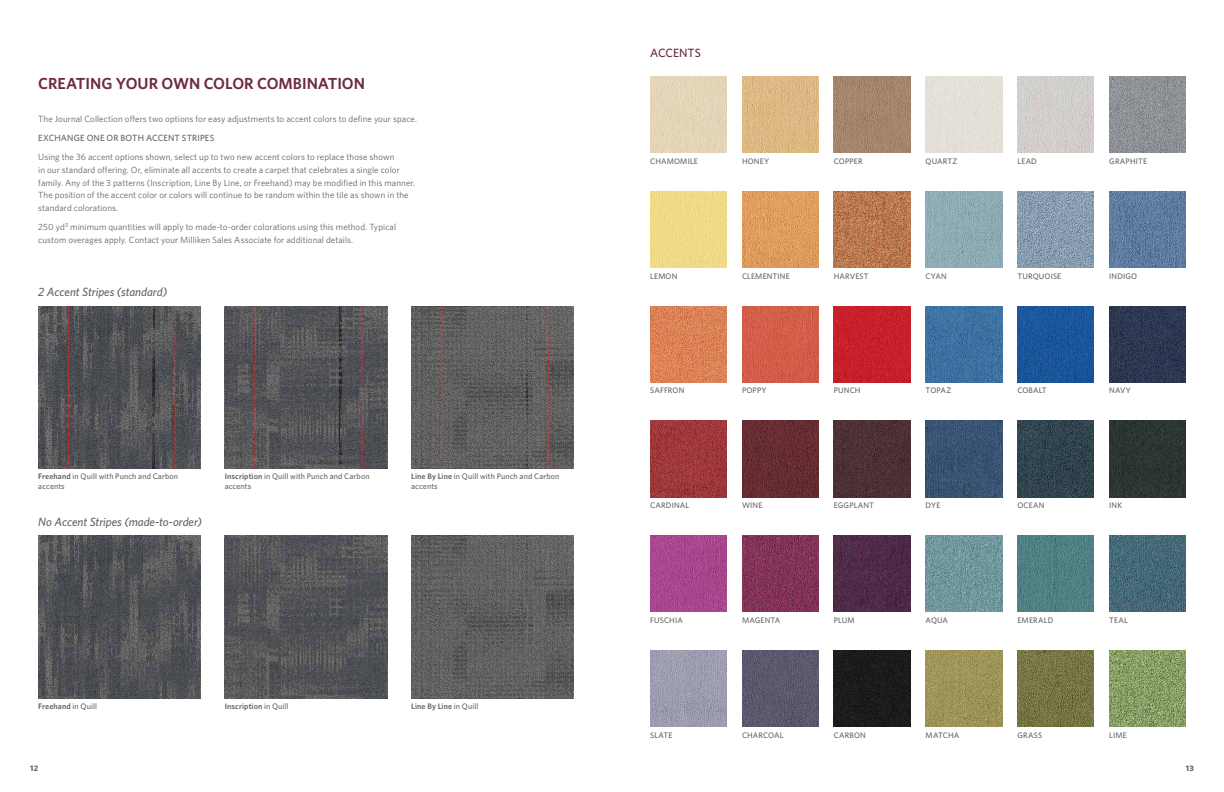
<style>
.page{position:relative;width:1224px;height:792px;background:#fff}
.page>*{position:absolute;margin:0;border:0;box-sizing:border-box;transform-origin:0 0}
.t1{font:600 16px "Whitney";color:#6d2b3e}
.t2{font:italic 500 12px "Whitney";letter-spacing:-.005em;color:#636365}
.t3{font:500 12px "Whitney";letter-spacing:-.005em;color:#6d2b3e}
.t4{font:9px/12.8px "Whitney";letter-spacing:.01em;color:#636365}
.t5{font:500 9px "Whitney";letter-spacing:.015em;color:#636365}
.t6{font:500 8px/10px "Whitney";letter-spacing:.015em;color:#636365}
.t7{font:600 8px "Whitney";letter-spacing:.015em;color:#636365}
.t8{font:700 8px "Whitney";color:#636365}
.s1{font-weight:600}
.s2{font-weight:500}
</style>
<div class="page">
<img style="left:650px;top:76px;width:77px;height:77px">
<img style="left:742px;top:76px;width:77px;height:77px">
<img style="left:834px;top:76px;width:76px;height:77px">
<div style="left:926px;top:76px;width:76px;height:77px;background:#e4e0d7"></div>
<img style="left:1017px;top:76px;width:77px;height:77px">
<img style="left:1109px;top:76px;width:77px;height:77px">
<div style="left:650px;top:191px;width:77px;height:77px;background:#f0da87"></div>
<img style="left:742px;top:191px;width:77px;height:77px">
<img style="left:834px;top:191px;width:76px;height:77px">
<img style="left:926px;top:191px;width:76px;height:77px">
<img style="left:1017px;top:191px;width:77px;height:77px">
<img style="left:1109px;top:191px;width:77px;height:77px">
<img style="left:650px;top:306px;width:77px;height:76px">
<img style="left:742px;top:306px;width:77px;height:76px">
<img style="left:834px;top:306px;width:76px;height:76px">
<img style="left:926px;top:306px;width:76px;height:76px">
<img style="left:1017px;top:306px;width:77px;height:76px">
<img style="left:1109px;top:306px;width:77px;height:76px">
<img style="left:650px;top:421px;width:77px;height:76px">
<img style="left:742px;top:421px;width:77px;height:76px">
<img style="left:834px;top:421px;width:76px;height:76px">
<img style="left:926px;top:421px;width:76px;height:76px">
<img style="left:1017px;top:421px;width:77px;height:76px">
<img style="left:1109px;top:421px;width:77px;height:76px">
<img style="left:650px;top:536px;width:77px;height:76px">
<img style="left:742px;top:536px;width:77px;height:76px">
<img style="left:834px;top:536px;width:76px;height:76px">
<img style="left:926px;top:536px;width:76px;height:76px">
<img style="left:1017px;top:536px;width:77px;height:76px">
<img style="left:1109px;top:536px;width:77px;height:76px">
<img style="left:650px;top:650px;width:77px;height:77px">
<img style="left:742px;top:650px;width:77px;height:77px">
<img style="left:834px;top:650px;width:76px;height:77px">
<img style="left:926px;top:650px;width:76px;height:77px">
<img style="left:1017px;top:650px;width:77px;height:77px">
<img style="left:1109px;top:650px;width:77px;height:77px">
<img style="left:38px;top:306px;width:163px;height:163px">
<img style="left:225px;top:306px;width:162px;height:163px">
<img style="left:411px;top:306px;width:163px;height:163px">
<img style="left:38px;top:536px;width:163px;height:162px">
<img style="left:225px;top:536px;width:162px;height:162px">
<img style="left:411px;top:536px;width:163px;height:162px">
<h1 class="t1" style="left:38px;top:73px;width:328px">CREATING YOUR OWN COLOR COMBINATION</h1>
<p class="t4" style="left:38px;top:112px;width:380px">The Journal Collection offers two options for easy adjustments to accent colors to define your space.</p>
<p class="t5" style="left:38px;top:132px;width:178px">EXCHANGE ONE OR BOTH ACCENT STRIPES</p>
<p class="t4" style="left:38px;top:150px;width:379px">Using the 36 accent options shown, select up to two new accent colors to replace those shown<br>in our standard offering. Or, eliminate all accents to create a carpet that celebrates a single color family. Any of the 3 patterns (Inscription, Line By Line, or Freehand) may be modified in this manner.<br>The position of the accent color or colors will continue to be random within the tile as shown in the standard colorations.</p>
<p class="t4" style="left:38px;top:221px;width:359px">250 yd² minimum quantities will apply to made-to-order colorations using this method. Typical custom overages apply. Contact your Milliken Sales Associate for additional details.</p>
<h2 class="t2" style="left:38px;top:284px;width:131px">2 Accent Stripes (standard)</h2>
<p class="t6" style="left:38px;top:472px;width:141px"><span class="s1">Freehand</span> in Quill with Punch and Carbon accents</p>
<p class="t6" style="left:225px;top:472px;width:146px"><span class="s1">Inscription</span> in Quill with Punch and Carbon accents</p>
<p class="t6" style="left:411px;top:472px;width:150px"><span class="s1">Line By Line</span> in Quill with Punch and Carbon accents</p>
<h2 class="t2" style="left:38px;top:514px;width:165px">No Accent Stripes (made-to-order)</h2>
<p class="t7" style="left:38px;top:701px;width:60px">Freehand <span class="s2">in Quill</span></p>
<p class="t7" style="left:225px;top:701px;width:65px">Inscription <span class="s2">in Quill</span></p>
<p class="t7" style="left:411px;top:701px;width:69px">Line By Line <span class="s2">in Quill</span></p>
<h2 class="t3" style="left:650px;top:45px;width:52px">ACCENTS</h2>
<p class="t6" style="left:650px;top:156px;width:49px">CHAMOMILE</p>
<p class="t6" style="left:742px;top:156px;width:29px">HONEY</p>
<p class="t6" style="left:834px;top:156px;width:30px">COPPER</p>
<p class="t6" style="left:926px;top:156px;width:33px">QUARTZ</p>
<p class="t6" style="left:1017px;top:156px;width:21px">LEAD</p>
<p class="t6" style="left:1109px;top:156px;width:39px">GRAPHITE</p>
<p class="t6" style="left:650px;top:271px;width:29px">LEMON</p>
<p class="t6" style="left:742px;top:271px;width:49px">CLEMENTINE</p>
<p class="t6" style="left:834px;top:271px;width:36px">HARVEST</p>
<p class="t6" style="left:926px;top:271px;width:23px">CYAN</p>
<p class="t6" style="left:1017px;top:271px;width:45px">TURQUOISE</p>
<p class="t6" style="left:1109px;top:271px;width:29px">INDIGO</p>
<p class="t6" style="left:650px;top:385px;width:36px">SAFFRON</p>
<p class="t6" style="left:742px;top:386px;width:26px">POPPY</p>
<p class="t6" style="left:834px;top:386px;width:28px">PUNCH</p>
<p class="t6" style="left:926px;top:386px;width:27px">TOPAZ</p>
<p class="t6" style="left:1017px;top:386px;width:31px">COBALT</p>
<p class="t6" style="left:1109px;top:386px;width:23px">NAVY</p>
<p class="t6" style="left:650px;top:500px;width:40px">CARDINAL</p>
<p class="t6" style="left:742px;top:500px;width:22px">WINE</p>
<p class="t6" style="left:834px;top:500px;width:42px">EGGPLANT</p>
<p class="t6" style="left:926px;top:500px;width:16px">DYE</p>
<p class="t6" style="left:1017px;top:500px;width:28px">OCEAN</p>
<p class="t6" style="left:1109px;top:500px;width:15px">INK</p>
<p class="t6" style="left:650px;top:615px;width:34px">FUSCHIA</p>
<p class="t6" style="left:742px;top:615px;width:40px">MAGENTA</p>
<p class="t6" style="left:834px;top:615px;width:22px">PLUM</p>
<p class="t6" style="left:926px;top:615px;width:24px">AQUA</p>
<p class="t6" style="left:1017px;top:615px;width:37px">EMERALD</p>
<p class="t6" style="left:1109px;top:615px;width:20px">TEAL</p>
<p class="t6" style="left:650px;top:730px;width:24px">SLATE</p>
<p class="t6" style="left:742px;top:730px;width:43px">CHARCOAL</p>
<p class="t6" style="left:834px;top:730px;width:33px">CARBON</p>
<p class="t6" style="left:926px;top:730px;width:35px">MATCHA</p>
<p class="t6" style="left:1017px;top:730px;width:26px">GRASS</p>
<p class="t6" style="left:1109px;top:730px;width:19px">LIME</p>
<p class="t8" style="left:30px;top:763px;width:9px">12</p>
<p class="t8" style="left:1186px;top:763px;width:9px">13</p>
</div>
